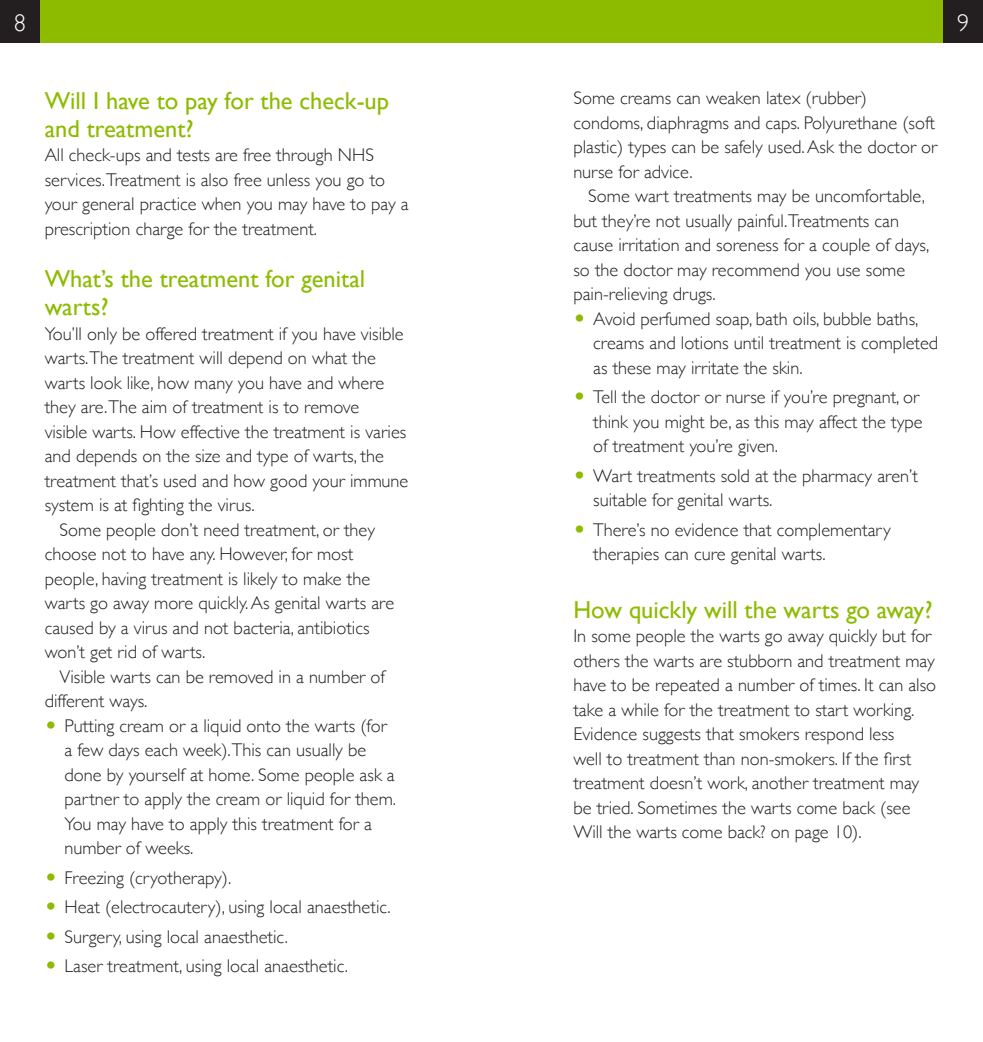
<style>
.page{position:relative;width:983px;height:1042px;background:#fff}
.page>*{position:absolute;margin:0;border:0;box-sizing:border-box;transform-origin:0 0}
.t1{font:24.5px/28px "Gill Sans";color:#8dbb00}
.t2{font:300 24.5px "Gill Sans";color:#fff}
.t3{font:300 18.38px/24.5px "Gill Sans";color:#231f20}
.s1{font-family:"European Pi Three";font-weight:400;color:#8dbb00}
</style>
<div class="page">
<div style="left:0;top:0;width:40px;height:42px;background:#231f20"></div>
<div style="left:40px;top:0;width:451px;height:42px;background:#8dbb00"></div>
<div style="left:943px;top:0;width:39px;height:42px;background:#231f20"></div>
<div style="left:491px;top:0;width:452px;height:42px;background:#8dbb00"></div>
<h1 class="t2" style="left:14px;top:3px;width:14px">8</h1>
<h1 class="t2" style="left:956px;top:3px;width:14px">9</h1>
<h1 class="t1" style="left:45px;top:86px;width:346px">Will I have to pay for the check-up and treatment?</h1>
<p class="t3" style="left:45px;top:142px;width:365px">All check-ups and tests are free through NHS services.Treatment is also free unless you go to your general practice when you may have to pay a prescription charge for the treatment.</p>
<h1 class="t1" style="left:45px;top:265px;width:322px">What’s the treatment for genital warts?</h1>
<p class="t3" style="left:45px;top:321px;width:360px">You’ll only be offered treatment if you have visible</p>
<p class="t3" style="left:45px;top:345px;width:332px">warts.The treatment will depend on what the</p>
<p class="t3" style="left:45px;top:370px;width:341px">warts look like, how many you have and where</p>
<p class="t3" style="left:45px;top:394px;width:316px">they are.The aim of treatment is to remove</p>
<p class="t3" style="left:45px;top:419px;width:363px">visible warts. How effective the treatment is varies</p>
<p class="t3" style="left:45px;top:443px;width:341px">and depends on the size and type of warts, the</p>
<p class="t3" style="left:45px;top:468px;width:365px">treatment that’s used and how good your immune</p>
<p class="t3" style="left:45px;top:492px;width:211px">system is at fighting the virus.</p>
<p class="t3" style="left:60px;top:517px;width:317px">Some people don’t need treatment, or they</p>
<p class="t3" style="left:45px;top:541px;width:310px">choose not to have any. However, for most</p>
<p class="t3" style="left:45px;top:566px;width:327px">people, having treatment is likely to make the</p>
<p class="t3" style="left:45px;top:590px;width:351px">warts go away more quickly. As genital warts are</p>
<p class="t3" style="left:45px;top:615px;width:326px">caused by a virus and not bacteria, antibiotics</p>
<p class="t3" style="left:45px;top:639px;width:162px">won’t get rid of warts.</p>
<p class="t3" style="left:60px;top:663px;width:327px">Visible warts can be removed in a number of</p>
<p class="t3" style="left:45px;top:688px;width:104px">different ways.</p>
<p class="t3" style="left:45px;top:712px;width:343px"><span class="s1">O</span> Putting cream or a liquid onto the warts (for</p>
<p class="t3" style="left:64px;top:737px;width:303px">a few days each week).This can usually be</p>
<p class="t3" style="left:64px;top:761px;width:332px">done by yourself at home. Some people ask a</p>
<p class="t3" style="left:64px;top:786px;width:333px">partner to apply the cream or liquid for them.</p>
<p class="t3" style="left:64px;top:810px;width:309px">You may have to apply this treatment for a</p>
<p class="t3" style="left:64px;top:835px;width:130px">number of weeks.</p>
<p class="t3" style="left:45px;top:862px;width:347px;line-height:29.4px"><span class="s1">O</span> Freezing (cryotherapy).<br><span class="s1">O</span> Heat (electrocautery), using local anaesthetic.<br><span class="s1">O</span> Surgery, using local anaesthetic.<br><span class="s1">O</span> Laser treatment, using local anaesthetic.</p>
<p class="t3" style="left:573px;top:85px;width:365px">Some creams can weaken latex (rubber) condoms, diaphragms and caps. Polyurethane (soft plastic) types can be safely used. Ask the doctor or nurse for advice.</p>
<p class="t3" style="left:588px;top:183px;width:338px">Some wart treatments may be uncomfortable,</p>
<p class="t3" style="left:573px;top:208px;width:327px">but they’re not usually painful.Treatments can</p>
<p class="t3" style="left:573px;top:232px;width:357px">cause irritation and soreness for a couple of days,</p>
<p class="t3" style="left:573px;top:257px;width:333px">so the doctor may recommend you use some</p>
<p class="t3" style="left:573px;top:281px;width:144px">pain-relieving drugs.</p>
<p class="t3" style="left:573px;top:306px;width:346px"><span class="s1">O</span> Avoid perfumed soap, bath oils, bubble baths,</p>
<p class="t3" style="left:593px;top:330px;width:346px">creams and lotions until treatment is completed</p>
<p class="t3" style="left:593px;top:355px;width:211px">as these may irritate the skin.</p>
<p class="t3" style="left:593px;top:384px;width:330px;text-indent:-20px"><span class="s1">O</span> Tell the doctor or nurse if you’re pregnant, or think you might be, as this may affect the type of treatment you’re given.</p>
<p class="t3" style="left:593px;top:463px;width:326px;text-indent:-20px"><span class="s1">O</span> Wart treatments sold at the pharmacy aren’t suitable for genital warts.</p>
<p class="t3" style="left:593px;top:516px;width:299px;text-indent:-20px"><span class="s1">O</span> There’s no evidence that complementary therapies can cure genital warts.</p>
<h1 class="t1" style="left:573px;top:595px;width:360px">How quickly will the warts go away?</h1>
<p class="t3" style="left:573px;top:623px;width:364px">In some people the warts go away quickly but for others the warts are stubborn and treatment may have to be repeated a number of times. It can also take a while for the treatment to start working.<br>Evidence suggests that smokers respond less<br>well to treatment than non-smokers. If the first treatment doesn’t work, another treatment may be tried. Sometimes the warts come back (see Will the warts come back? on page 10).</p>
</div>
